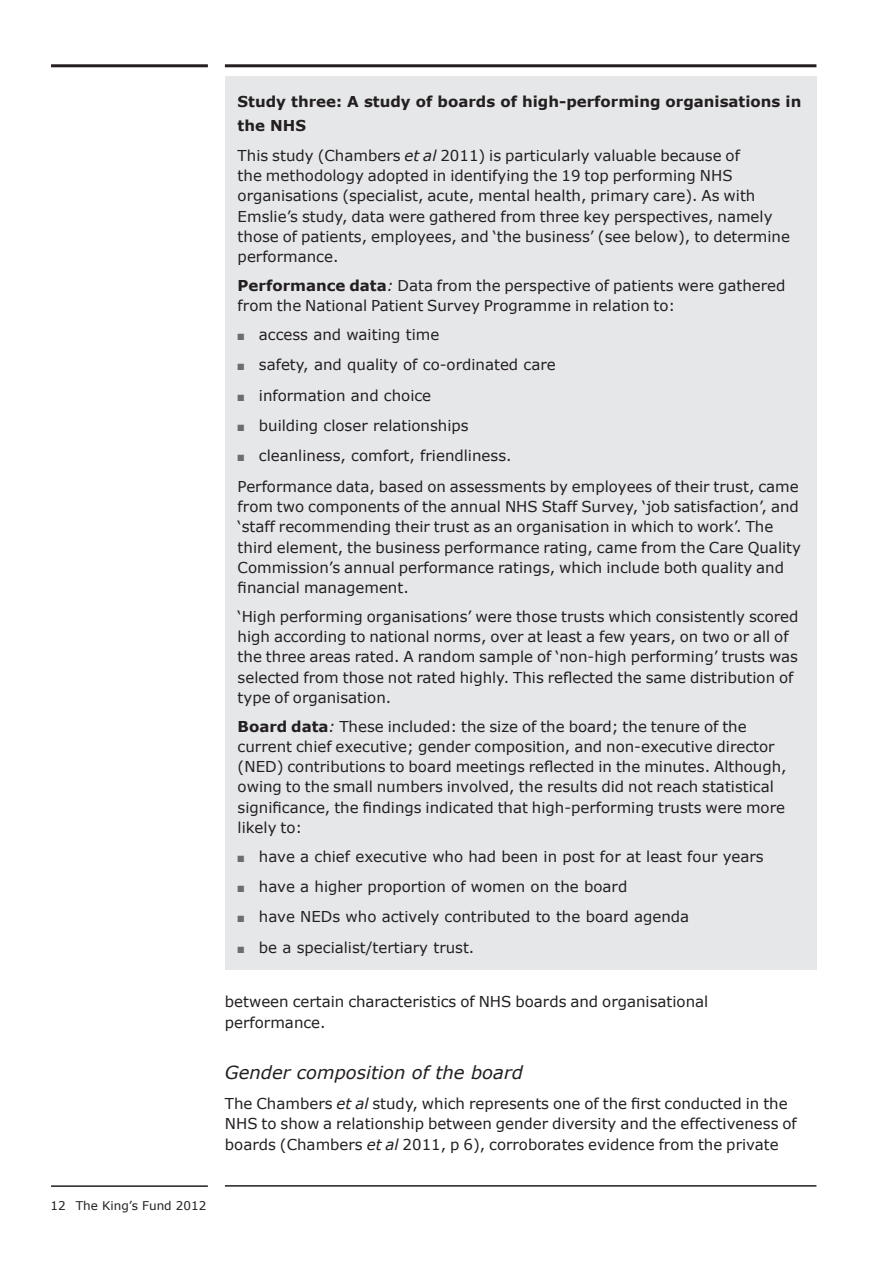
<style>
.page{position:relative;width:893px;height:1263px;background:#fff}
.page>*{position:absolute;margin:0;border:0;box-sizing:border-box;transform-origin:0 0}
.t1{font:italic 18px "Verdana";color:#231f20}
.t2{font:15px/20.2px "Verdana";color:#231f20}
.t3{font:700 15px/24px "Verdana";color:#231f20}
.t4{font:12px "Verdana";color:#231f20}
.s1{font-style:italic}
.s2{font-weight:700}
.s3{color:#6c6d70}
</style>
<div class="page">
<hr style="left:51px;top:64px;width:157px;height:3px;background:#231f20">
<hr style="left:225px;top:64px;width:591px;height:3px;background:#231f20">
<hr style="left:51px;top:1185px;width:157px;height:2px;background:#231f20">
<hr style="left:225px;top:1185px;width:591px;height:1px;background:#231f20">
<div style="left:225px;top:77px;width:591px;height:893px;background:#e6e7e9"></div>
<p class="t4" style="left:50px;top:1197px;width:158px">12 The King’s Fund 2012</p>
<p class="t3" style="left:238px;top:89px;width:565px">Study three: A study of boards of high-performing organisations in the NHS</p>
<p class="t2" style="left:238px;top:145px;width:554px">This study (Chambers <span class="s1">et al</span> 2011) is particularly valuable because of<br>the methodology adopted in identifying the 19 top performing NHS organisations (specialist, acute, mental health, primary care). As with Emslie’s study, data were gathered from three key perspectives, namely those of patients, employees, and ‘the business’ (see below), to determine performance.</p>
<p class="t2" style="left:238px;top:275px;width:549px"><span class="s2">Performance data</span><span class="s1">:</span> Data from the perspective of patients were gathered from the National Patient Survey Programme in relation to:</p>
<p class="t2" style="left:238px;top:324px;width:203px"><span class="s3">■</span> access and waiting time</p>
<p class="t2" style="left:238px;top:354px;width:320px"><span class="s3">■</span> safety, and quality of co-ordinated care</p>
<p class="t2" style="left:238px;top:385px;width:195px"><span class="s3">■</span> information and choice</p>
<p class="t2" style="left:238px;top:415px;width:233px"><span class="s3">■</span> building closer relationships</p>
<p class="t2" style="left:238px;top:440px;width:563px;line-height:30.3px"><span class="s3">■</span> cleanliness, comfort, friendliness.<br>Performance data, based on assessments by employees of their trust, came</p>
<p class="t2" style="left:238px;top:496px;width:565px">from two components of the annual NHS Staff Survey, ‘job satisfaction’, and ‘staff recommending their trust as an organisation in which to work’. The third element, the business performance rating, came from the Care Quality Commission’s annual performance ratings, which include both quality and financial management.</p>
<p class="t2" style="left:238px;top:606px;width:562px">‘High performing organisations’ were those trusts which consistently scored high according to national norms, over at least a few years, on two or all of the three areas rated. A random sample of ‘non-high performing’ trusts was selected from those not rated highly. This reflected the same distribution of type of organisation.</p>
<p class="t2" style="left:238px;top:715px;width:551px"><span class="s2">Board data</span><span class="s1">:</span> These included: the size of the board; the tenure of the current chief executive; gender composition, and non-executive director (NED) contributions to board meetings reflected in the minutes. Although, owing to the small numbers involved, the results did not reach statistical significance, the findings indicated that high-performing trusts were more likely to:</p>
<p class="t2" style="left:238px;top:845px;width:527px"><span class="s3">■</span> have a chief executive who had been in post for at least four years</p>
<p class="t2" style="left:238px;top:876px;width:391px"><span class="s3">■</span> have a higher proportion of women on the board</p>
<p class="t2" style="left:238px;top:906px;width:453px"><span class="s3">■</span> have NEDs who actively contributed to the board agenda</p>
<p class="t2" style="left:238px;top:937px;width:238px"><span class="s3">■</span> be a specialist/tertiary trust.</p>
<p class="t2" style="left:225px;top:991px;width:485px">between certain characteristics of NHS boards and organisational performance.</p>
<p class="t1" style="left:225px;top:1061px;width:299px">Gender composition of the board</p>
<p class="t2" style="left:225px;top:1093px;width:573px">The Chambers <span class="s1">et al</span> study, which represents one of the first conducted in the<br>NHS to show a relationship between gender diversity and the effectiveness of boards (Chambers <span class="s1">et al</span> 2011, p 6), corroborates evidence from the private</p>
</div>
